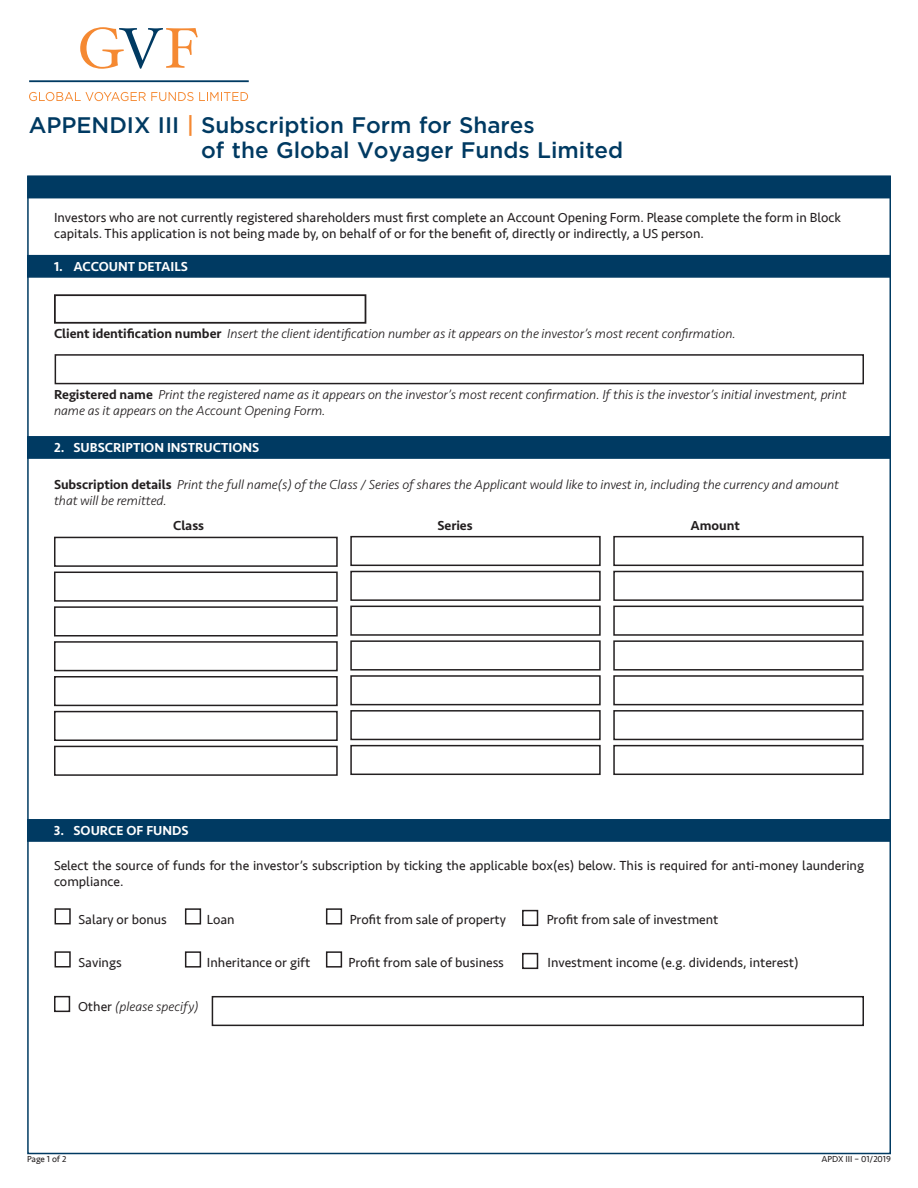
<style>
.page{position:relative;width:918px;height:1188px;background:#fff}
.page>*{position:absolute;margin:0;border:0;box-sizing:border-box;transform-origin:0 0}
.t1{font:500 22.5px "Gotham";color:#003a62}
.t2{font:13.5px/16.2px "Seravek";color:#231f20}
.t3{font:italic 300 13.5px/16.2px "Seravek";letter-spacing:-.005em;color:#231f20}
.t4{font:500 13.5px "Seravek";color:#fff}
.t5{font:500 13.5px "Seravek";letter-spacing:-.005em;color:#231f20}
.t6{font:9px "Seravek";color:#231f20}
.s1{color:#f58932}
.s2{font-weight:500;font-style:normal}
.s3{font-weight:500;color:#fff}
.s4{font-weight:400;font-style:normal}
</style>
<div class="page">
<div style="left:27px;top:176px;width:864px;height:22px;background:#003a62"></div>
<div style="left:55px;top:354px;width:809px;height:30px;border:2px solid #231f20"></div>
<div style="left:27px;top:255px;width:864px;height:23px;background:#003a62;border:2px solid #003a62"></div>
<div style="left:54px;top:294px;width:312px;height:30px;border:2px solid #231f20"></div>
<div style="left:27px;top:436px;width:864px;height:23px;background:#003a62;border:2px solid #003a62"></div>
<div style="left:54px;top:537px;width:284px;height:30px;border:2px solid #231f20"></div>
<div style="left:54px;top:572px;width:284px;height:30px;border:2px solid #231f20"></div>
<div style="left:54px;top:606px;width:284px;height:31px;border:2px solid #231f20"></div>
<div style="left:54px;top:641px;width:284px;height:30px;border:2px solid #231f20"></div>
<div style="left:54px;top:676px;width:284px;height:30px;border:2px solid #231f20"></div>
<div style="left:54px;top:711px;width:284px;height:30px;border:2px solid #231f20"></div>
<div style="left:54px;top:746px;width:284px;height:30px;border:2px solid #231f20"></div>
<div style="left:350px;top:536px;width:251px;height:30px;border:2px solid #231f20"></div>
<div style="left:350px;top:571px;width:251px;height:30px;border:2px solid #231f20"></div>
<div style="left:350px;top:606px;width:251px;height:30px;border:2px solid #231f20"></div>
<div style="left:350px;top:640px;width:251px;height:31px;border:2px solid #231f20"></div>
<div style="left:350px;top:675px;width:251px;height:30px;border:2px solid #231f20"></div>
<div style="left:350px;top:710px;width:251px;height:30px;border:2px solid #231f20"></div>
<div style="left:350px;top:745px;width:251px;height:30px;border:2px solid #231f20"></div>
<div style="left:613px;top:536px;width:251px;height:30px;border:2px solid #231f20"></div>
<div style="left:613px;top:571px;width:251px;height:30px;border:2px solid #231f20"></div>
<div style="left:613px;top:606px;width:251px;height:30px;border:2px solid #231f20"></div>
<div style="left:613px;top:640px;width:251px;height:31px;border:2px solid #231f20"></div>
<div style="left:613px;top:675px;width:251px;height:30px;border:2px solid #231f20"></div>
<div style="left:613px;top:710px;width:251px;height:30px;border:2px solid #231f20"></div>
<div style="left:613px;top:745px;width:251px;height:30px;border:2px solid #231f20"></div>
<div style="left:27px;top:819px;width:864px;height:23px;background:#003a62;border:2px solid #003a62"></div>
<div style="left:55px;top:908px;width:16px;height:16px;border:2px solid #231f20"></div>
<div style="left:185px;top:908px;width:16px;height:17px;border:2px solid #231f20"></div>
<div style="left:522px;top:910px;width:16px;height:16px;border:2px solid #231f20"></div>
<div style="left:326px;top:908px;width:16px;height:17px;border:2px solid #231f20"></div>
<div style="left:55px;top:951px;width:16px;height:17px;border:2px solid #231f20"></div>
<div style="left:185px;top:951px;width:16px;height:17px;border:2px solid #231f20"></div>
<div style="left:522px;top:953px;width:16px;height:16px;border:2px solid #231f20"></div>
<div style="left:326px;top:951px;width:16px;height:17px;border:2px solid #231f20"></div>
<div style="left:54px;top:996px;width:16px;height:16px;border:2px solid #231f20"></div>
<div style="left:212px;top:996px;width:652px;height:30px;border:2px solid #231f20"></div>
<svg style="left:29px;top:92px;width:219px;height:9px"></svg>
<hr style="left:29px;top:80px;width:220px;height:2px;background:#003a62">
<svg style="left:80px;top:27px;width:118px;height:42px"></svg>
<p class="t1" style="left:29px;top:110px;width:508px">APPENDIX III <span class="s1">|</span> Subscription Form for Shares</p>
<p class="t1" style="left:201px;top:135px;width:424px">of the Global Voyager Funds Limited</p>
<p class="t2" style="left:54px;top:209px;width:789px">Investors who are not currently registered shareholders must first complete an Account Opening Form. Please complete the form in Block capitals. This application is not being made by, on behalf of or for the benefit of, directly or indirectly, a US person.</p>
<p class="t4" style="left:54px;top:258px;width:136px">1. ACCOUNT DETAILS</p>
<p class="t3" style="left:54px;top:325px;width:683px"><span class="s2">Client identification number</span> Insert the client identification number as it appears on the investor’s most recent confirmation.</p>
<p class="t3" style="left:54px;top:387px;width:794px"><span class="s2">Registered name</span> Print the registered name as it appears on the investor’s most recent confirmation. If this is the investor’s initial investment, print name as it appears on the Account Opening Form.</p>
<p class="t4" style="left:54px;top:439px;width:207px">2. SUBSCRIPTION INSTRUCTIONS</p>
<p class="t3" style="left:54px;top:477px;width:787px"><span class="s2">Subscription details</span> Print the full name(s) of the Class / Series of shares the Applicant would like to invest in, including the currency and amount that will be remitted.</p>
<p class="t5" style="left:173px;top:517px;width:32px">Class</p>
<p class="t5" style="left:438px;top:517px;width:37px">Series</p>
<p class="t5" style="left:691px;top:517px;width:51px">Amount</p>
<p class="t4" style="left:54px;top:822px;width:136px">3. SOURCE OF FUNDS</p>
<p class="t2" style="left:54px;top:857px;width:812px">Select the source of funds for the investor’s subscription by ticking the applicable box(es) below. This is required for anti-money laundering compliance. <span class="s3">OF FUNDS</span></p>
<p class="t2" style="left:79px;top:911px;width:90px">Salary or bonus</p>
<p class="t2" style="left:207px;top:911px;width:29px">Loan</p>
<p class="t2" style="left:350px;top:911px;width:158px">Profit from sale of property</p>
<p class="t2" style="left:547px;top:911px;width:173px">Profit from sale of investment</p>
<p class="t2" style="left:79px;top:954px;width:45px">Savings</p>
<p class="t2" style="left:207px;top:954px;width:105px">Inheritance or gift</p>
<p class="t2" style="left:349px;top:954px;width:157px">Profit from sale of business</p>
<p class="t2" style="left:547px;top:954px;width:253px">Investment income (e.g. dividends, interest)</p>
<p class="t3" style="left:78px;top:999px;width:122px"><span class="s4">Other</span> (please specify)</p>
<p class="t6" style="left:27px;top:1152px;width:41px">Page 1 of 2</p>
<p class="t6" style="left:822px;top:1152px;width:71px">APDX III – 01/2019</p>
</div>
